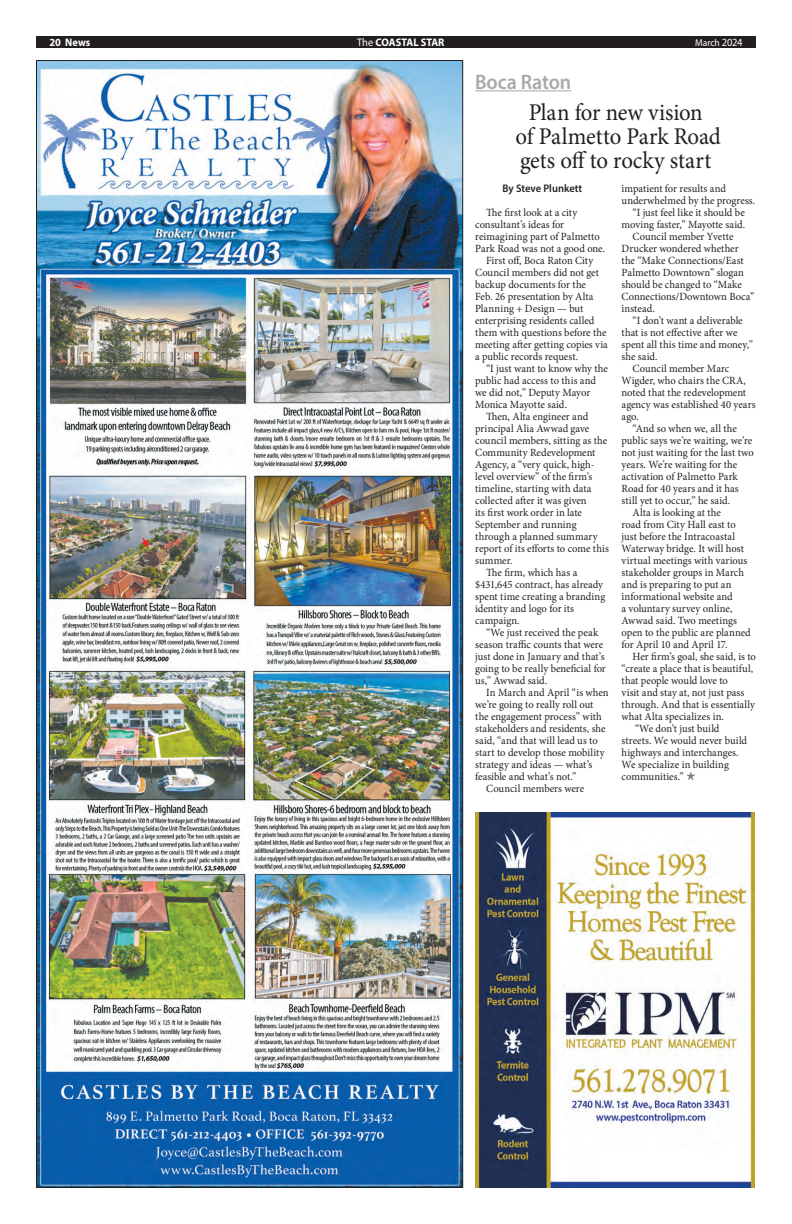
<style>
.page{position:relative;width:792px;height:1224px;background:#fff}
.page>*{position:absolute;margin:0;border:0;box-sizing:border-box;transform-origin:0 0}
.t1{font:24px/24px "Minion Pro";letter-spacing:-.005em;color:#231f20;text-align:center;scale:.95 1}
.t2{font:600 21px "Myriad Pro";letter-spacing:-.005em;color:#a8a9ad;scale:.95 1}
.t3{font:11px "Minion Pro";color:#231f20;scale:.96 1}
.t4{font:700 11px "Myriad Pro";letter-spacing:-.005em;color:#fff;scale:.95 1}
.t5{font:600 11px "Myriad Pro";color:#231f20;scale:.96 1}
.t6{font:10px "Myriad Pro";letter-spacing:-.005em;color:#fff;scale:.95 1}
.s1{font-weight:400}
.s2{font-size:11px}
.s3{font-family:"Nautical Doodles";color:#757679}
</style>
<div class="page">
<div style="left:36px;top:36px;width:720px;height:12px;background:#231f20"></div>
<img style="left:38px;top:62px;width:423px;height:1124px">
<img style="left:475px;top:813px;width:280px;height:375px">
<hr style="left:475px;top:90px;width:96px;height:1px;background:#a8a9ad">
<p class="t4" style="left:50px;top:35px;width:45px">20 News</p>
<p class="t4" style="left:357px;top:35px;width:94px"><span class="s1">The</span> COASTAL STAR</p>
<p class="t6" style="left:695px;top:36px;width:51px">March <span class="s2">2024</span></p>
<h2 class="t2" style="left:475px;top:68px;width:103px">Boca Raton</h2>
<h1 class="t1" style="left:516px;top:101px;width:218px">Plan for new vision<br>of Palmetto Park Road gets off to rocky start</h1>
<p class="t5" style="left:503px;top:181px;width:85px">By Steve Plunkett</p>
<p class="t3" style="left:486px;top:205px;width:96px">The first look at a city</p>
<p class="t3" style="left:475px;top:217px;width:94px">consultant’s ideas for</p>
<p class="t3" style="left:475px;top:229px;width:131px">reimagining part of Palmetto</p>
<p class="t3" style="left:475px;top:241px;width:137px">Park Road was not a good one.</p>
<p class="t3" style="left:486px;top:253px;width:113px">First off, Boca Raton City</p>
<p class="t3" style="left:475px;top:265px;width:130px">Council members did not get</p>
<p class="t3" style="left:475px;top:277px;width:117px">backup documents for the</p>
<p class="t3" style="left:475px;top:289px;width:125px">Feb. 26 presentation by Alta</p>
<p class="t3" style="left:475px;top:301px;width:114px">Planning + Design — but</p>
<p class="t3" style="left:475px;top:313px;width:126px">enterprising residents called</p>
<p class="t3" style="left:475px;top:325px;width:138px">them with questions before the</p>
<p class="t3" style="left:475px;top:337px;width:140px">meeting after getting copies via</p>
<p class="t3" style="left:475px;top:349px;width:109px">a public records request.</p>
<p class="t3" style="left:486px;top:361px;width:128px">“I just want to know why the</p>
<p class="t3" style="left:475px;top:373px;width:127px">public had access to this and</p>
<p class="t3" style="left:475px;top:385px;width:121px">we did not,” Deputy Mayor</p>
<p class="t3" style="left:475px;top:397px;width:97px">Monica Mayotte said.</p>
<p class="t3" style="left:486px;top:409px;width:108px">Then, Alta engineer and</p>
<p class="t3" style="left:475px;top:421px;width:120px">principal Alia Awwad gave</p>
<p class="t3" style="left:475px;top:433px;width:139px">council members, sitting as the</p>
<p class="t3" style="left:475px;top:445px;width:127px">Community Redevelopment</p>
<p class="t3" style="left:475px;top:457px;width:126px">Agency, a “very quick, high-</p>
<p class="t3" style="left:475px;top:469px;width:124px">level overview” of the firm’s</p>
<p class="t3" style="left:475px;top:481px;width:122px">timeline, starting with data</p>
<p class="t3" style="left:475px;top:493px;width:118px">collected after it was given</p>
<p class="t3" style="left:475px;top:505px;width:113px">its first work order in late</p>
<p class="t3" style="left:475px;top:517px;width:107px">September and running</p>
<p class="t3" style="left:475px;top:529px;width:129px">through a planned summary</p>
<p class="t3" style="left:475px;top:541px;width:141px">report of its efforts to come this</p>
<p class="t3" style="left:475px;top:553px;width:40px">summer.</p>
<p class="t3" style="left:486px;top:565px;width:96px">The firm, which has a</p>
<p class="t3" style="left:475px;top:577px;width:135px">$431,645 contract, has already</p>
<p class="t3" style="left:475px;top:589px;width:137px">spent time creating a branding</p>
<p class="t3" style="left:475px;top:601px;width:104px">identity and logo for its</p>
<p class="t3" style="left:475px;top:613px;width:48px">campaign.</p>
<p class="t3" style="left:486px;top:625px;width:118px">“We just received the peak</p>
<p class="t3" style="left:475px;top:637px;width:135px">season traffic counts that were</p>
<p class="t3" style="left:475px;top:649px;width:136px">just done in January and that’s</p>
<p class="t3" style="left:475px;top:661px;width:138px">going to be really beneficial for</p>
<p class="t3" style="left:475px;top:673px;width:77px">us,” Awwad said.</p>
<p class="t3" style="left:486px;top:685px;width:129px">In March and April “is when</p>
<p class="t3" style="left:475px;top:697px;width:125px">we’re going to really roll out</p>
<p class="t3" style="left:475px;top:709px;width:133px">the engagement process” with</p>
<p class="t3" style="left:475px;top:721px;width:137px">stakeholders and residents, she</p>
<p class="t3" style="left:475px;top:733px;width:129px">said, “and that will lead us to</p>
<p class="t3" style="left:475px;top:745px;width:136px">start to develop those mobility</p>
<p class="t3" style="left:475px;top:757px;width:124px">strategy and ideas — what’s</p>
<p class="t3" style="left:475px;top:769px;width:107px">feasible and what’s not.”</p>
<p class="t3" style="left:486px;top:781px;width:104px">Council members were</p>
<p class="t3" style="left:622px;top:181px;width:110px">impatient for results and</p>
<p class="t3" style="left:622px;top:193px;width:141px">underwhelmed by the progress.</p>
<p class="t3" style="left:633px;top:205px;width:118px">“I just feel like it should be</p>
<p class="t3" style="left:622px;top:217px;width:130px">moving faster,” Mayotte said.</p>
<p class="t3" style="left:633px;top:229px;width:107px">Council member Yvette</p>
<p class="t3" style="left:622px;top:241px;width:123px">Drucker wondered whether</p>
<p class="t3" style="left:622px;top:253px;width:129px">the “Make Connections/East</p>
<p class="t3" style="left:622px;top:265px;width:129px">Palmetto Downtown” slogan</p>
<p class="t3" style="left:622px;top:277px;width:127px">should be changed to “Make</p>
<p class="t3" style="left:622px;top:289px;width:140px">Connections/Downtown Boca”</p>
<p class="t3" style="left:622px;top:301px;width:36px">instead.</p>
<p class="t3" style="left:633px;top:313px;width:116px">“I don’t want a deliverable</p>
<p class="t3" style="left:622px;top:325px;width:122px">that is not effective after we</p>
<p class="t3" style="left:622px;top:337px;width:138px">spent all this time and money,”</p>
<p class="t3" style="left:622px;top:349px;width:39px">she said.</p>
<p class="t3" style="left:633px;top:361px;width:102px">Council member Marc</p>
<p class="t3" style="left:622px;top:373px;width:131px">Wigder, who chairs the CRA,</p>
<p class="t3" style="left:622px;top:385px;width:131px">noted that the redevelopment</p>
<p class="t3" style="left:622px;top:397px;width:141px">agency was established 40 years</p>
<p class="t3" style="left:622px;top:409px;width:19px">ago.</p>
<p class="t3" style="left:633px;top:421px;width:110px">“And so when we, all the</p>
<p class="t3" style="left:622px;top:433px;width:138px">public says we’re waiting, we’re</p>
<p class="t3" style="left:622px;top:445px;width:139px">not just waiting for the last two</p>
<p class="t3" style="left:622px;top:457px;width:122px">years. We’re waiting for the</p>
<p class="t3" style="left:622px;top:469px;width:123px">activation of Palmetto Park</p>
<p class="t3" style="left:622px;top:481px;width:124px">Road for 40 years and it has</p>
<p class="t3" style="left:622px;top:493px;width:115px">still yet to occur,” he said.</p>
<p class="t3" style="left:633px;top:505px;width:93px">Alta is looking at the</p>
<p class="t3" style="left:622px;top:517px;width:120px">road from City Hall east to</p>
<p class="t3" style="left:622px;top:529px;width:120px">just before the Intracoastal</p>
<p class="t3" style="left:622px;top:541px;width:129px">Waterway bridge. It will host</p>
<p class="t3" style="left:622px;top:553px;width:132px">virtual meetings with various</p>
<p class="t3" style="left:622px;top:565px;width:129px">stakeholder groups in March</p>
<p class="t3" style="left:622px;top:577px;width:116px">and is preparing to put an</p>
<p class="t3" style="left:622px;top:589px;width:117px">informational website and</p>
<p class="t3" style="left:622px;top:601px;width:117px">a voluntary survey online,</p>
<p class="t3" style="left:622px;top:613px;width:122px">Awwad said. Two meetings</p>
<p class="t3" style="left:622px;top:625px;width:136px">open to the public are planned</p>
<p class="t3" style="left:622px;top:637px;width:112px">for April 10 and April 17.</p>
<p class="t3" style="left:633px;top:649px;width:130px">Her firm’s goal, she said, is to</p>
<p class="t3" style="left:622px;top:661px;width:139px">“create a place that is beautiful,</p>
<p class="t3" style="left:622px;top:673px;width:112px">that people would love to</p>
<p class="t3" style="left:622px;top:685px;width:129px">visit and stay at, not just pass</p>
<p class="t3" style="left:622px;top:697px;width:140px">through. And that is essentially</p>
<p class="t3" style="left:622px;top:709px;width:108px">what Alta specializes in.</p>
<p class="t3" style="left:635px;top:721px;width:90px">“We don’t just build</p>
<p class="t3" style="left:622px;top:733px;width:132px">streets. We would never build</p>
<p class="t3" style="left:622px;top:745px;width:123px">highways and interchanges.</p>
<p class="t3" style="left:622px;top:757px;width:113px">We specialize in building</p>
<p class="t3" style="left:622px;top:769px;width:78px">communities.” <span class="s3">P</span></p>
</div>
